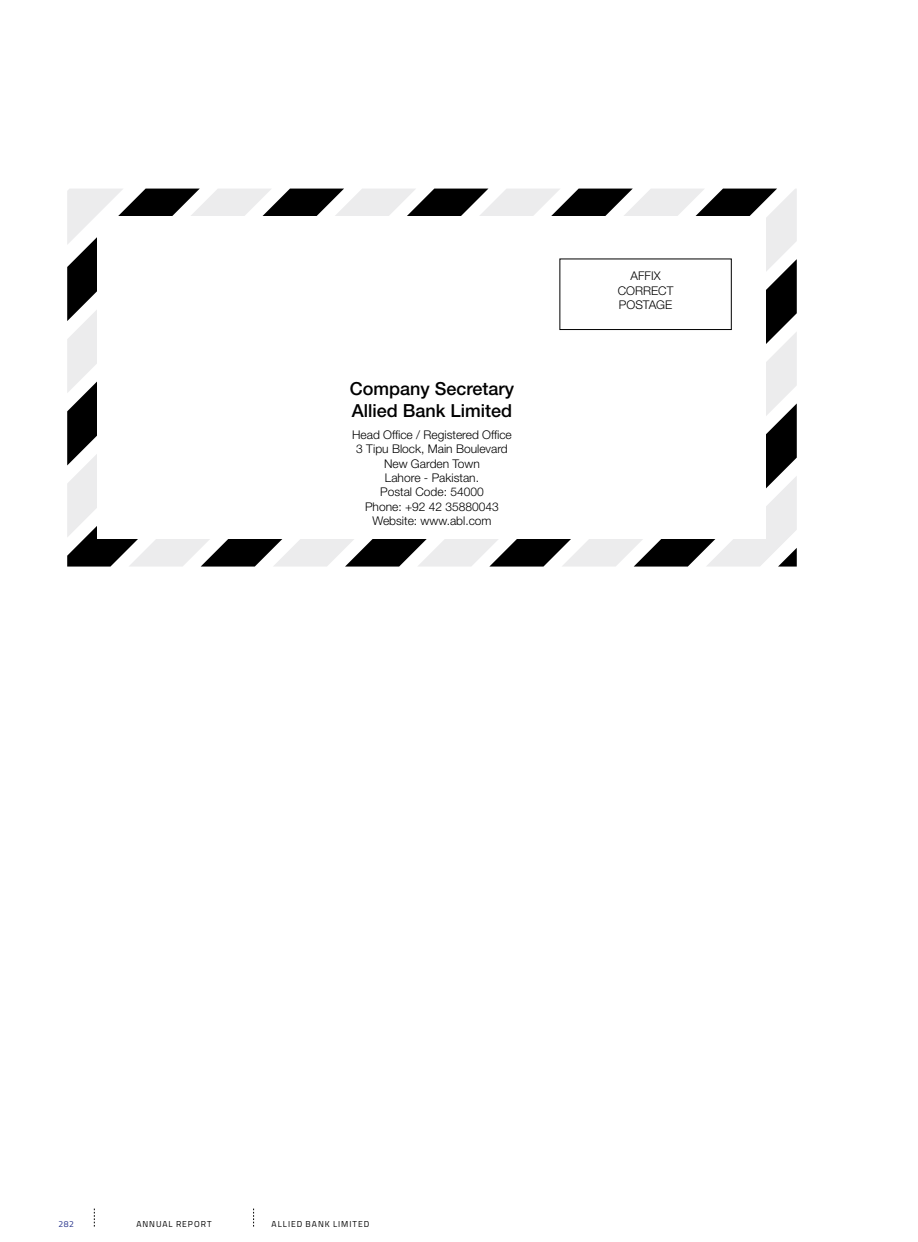
<style>
.page{position:relative;width:918px;height:1242px;background:#fff}
.page>*{position:absolute;margin:0;border:0;box-sizing:border-box;transform-origin:0 0}
.t1{font:500 18px/21.6px "Helvetica Neue LT Std";color:#000}
.t2{font:300 12px/14.4px "Helvetica Neue LT Std";color:#000;text-align:center}
.t3{font:8.7px "Titillium";letter-spacing:.11em;color:#000}
.t4{font:8.7px "Titillium";color:#25328a}
</style>
<div class="page">
<svg style="left:94px;top:1209px;width:1px;height:18px"></svg>
<svg style="left:253px;top:1209px;width:1px;height:18px"></svg>
<svg style="left:777px;top:189px;width:20px;height:378px"></svg>
<svg style="left:705px;top:189px;width:72px;height:378px"></svg>
<svg style="left:633px;top:189px;width:72px;height:378px"></svg>
<svg style="left:561px;top:189px;width:72px;height:378px"></svg>
<svg style="left:488px;top:189px;width:73px;height:378px"></svg>
<svg style="left:67px;top:189px;width:421px;height:378px"></svg>
<svg style="left:67px;top:189px;width:349px;height:349px;fill:#ececed"></svg>
<svg style="left:67px;top:189px;width:277px;height:276px;fill:#000"></svg>
<svg style="left:67px;top:189px;width:205px;height:204px"></svg>
<div style="left:98px;top:216px;width:668px;height:323px;background:#fff"></div>
<div style="left:560px;top:259px;width:172px;height:71px;border:1px solid #000"></div>
<h1 class="t1" style="left:350px;top:378px;width:166px">Company Secretary<br>Allied Bank Limited</h1>
<p class="t2" style="left:352px;top:427px;width:161px">Head Office / Registered Office<br>3 Tipu Block, Main Boulevard<br>New Garden Town<br>Lahore - Pakistan.<br>Postal Code: 54000<br>Phone: +92 42 35880043<br>Website: www.abl.com</p>
<p class="t2" style="left:618px;top:269px;width:57px">AFFIX<br>CORRECT<br>POSTAGE</p>
<p class="t4" style="left:58px;top:1217px;width:17px">282</p>
<p class="t3" style="left:136px;top:1217px;width:77px">ANNUAL REPORT</p>
<p class="t3" style="left:272px;top:1217px;width:99px">ALLIED BANK LIMITED</p>
</div>
